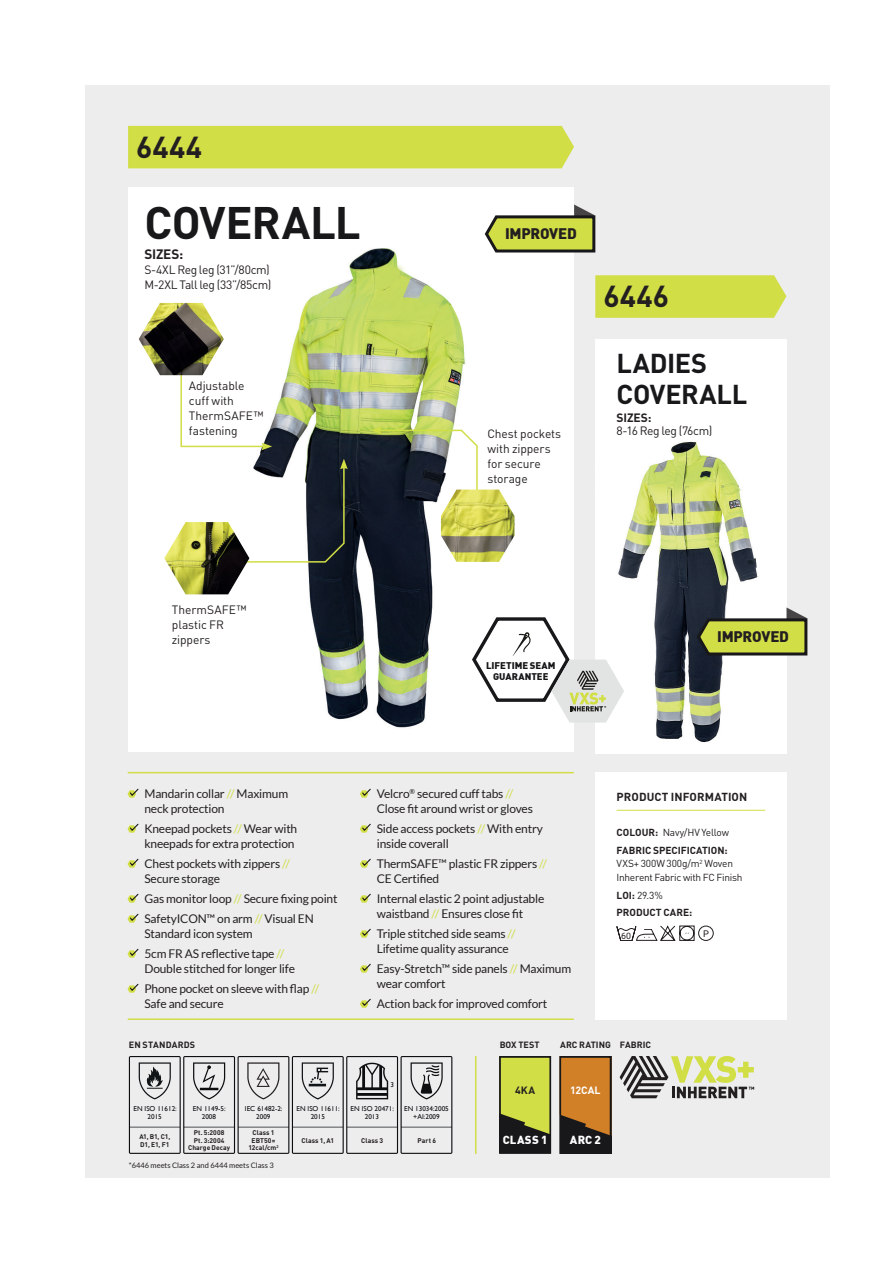
<style>
.page{position:relative;width:893px;height:1263px;background:#fff}
.page>*{position:absolute;margin:0;border:0;box-sizing:border-box;transform-origin:0 0}
.Product_Section_-_He{font:700 45px "DIN";letter-spacing:-.015em;color:#181719}
.t1{font:700 30px "DIN";letter-spacing:.01em;color:#231f20}
.Product_Section_-_He-2{font:700 27px "DIN";letter-spacing:-.005em;color:#181719}
.t2{font:900 15px "DIN";letter-spacing:-.02em;color:#231f20}
.Product_Section_-_He-3{font:700 13.5px "DIN";letter-spacing:-.015em;color:#231f20}
.t3{font:12px/15px "Lato";letter-spacing:-.015em;color:#231f20}
.Product_Section_-_He-4{font:12px/15px "DIN";letter-spacing:-.01em;color:#231f20}
.Product_Section_-_He-5{font:12px "DIN";letter-spacing:-.03em;color:#231f20}
.Product_Section_-_He-6{font:12px/13.6px "DIN";letter-spacing:-.035em;color:#231f20}
.t4{font:700 11.55px "DIN";letter-spacing:.01em;color:#231f20}
.t5{font:900 11.55px "DIN";letter-spacing:.02em;color:#fff}
.t6{font:700 10.5px "DIN";color:#fff}
.t7{font:700 10.5px "DIN";color:#231f20}
.t8{font:10.2px/13.5px "DIN";letter-spacing:-.025em;color:#231f20}
.t9{font:700 10.2px "DIN";color:#231f20}
.t10{font:900 9.6px "DIN";color:#181719}
.t11{font:9.3px "Roboto";color:#231f20}
.t12{font:700 9px "DIN";letter-spacing:.01em;color:#231f20}
.t13{font:8.85px "Roboto";color:#231f20}
.t14{font:7.5px "Lato";color:#231f20}
.t15{font:7.05px/8.6px "Gill Sans";color:#0c0e10;text-align:center}
.t16{font:700 6.75px/7.5px "DIN";letter-spacing:.01em;color:#231f20;text-align:center}
.t17{font:700 6.75px/7.5px "DIN";letter-spacing:-.015em;color:#231f20}
.s1{font-weight:700}
.s2{color:#d2de46}
</style>
<div class="page">
<div style="left:85px;top:85px;width:744px;height:1093px;background:#ededee"></div>
<div style="left:128px;top:187px;width:446px;height:564px;background:#fff"></div>
<img style="left:207px;top:248px;width:308px;height:480px">
<svg style="left:180px;top:352px;width:92px;height:98px"></svg>
<img style="left:139px;top:303px;width:85px;height:72px">
<svg style="left:127px;top:788px;width:12px;height:10px"></svg>
<svg style="left:127px;top:823px;width:12px;height:10px"></svg>
<svg style="left:127px;top:858px;width:12px;height:10px"></svg>
<svg style="left:127px;top:893px;width:12px;height:10px"></svg>
<svg style="left:127px;top:913px;width:12px;height:10px"></svg>
<svg style="left:127px;top:948px;width:12px;height:10px"></svg>
<svg style="left:127px;top:983px;width:12px;height:10px"></svg>
<svg style="left:360px;top:788px;width:11px;height:10px"></svg>
<svg style="left:360px;top:823px;width:11px;height:10px"></svg>
<svg style="left:360px;top:858px;width:11px;height:10px"></svg>
<svg style="left:360px;top:893px;width:11px;height:10px"></svg>
<svg style="left:360px;top:928px;width:11px;height:10px"></svg>
<svg style="left:360px;top:963px;width:11px;height:10px"></svg>
<svg style="left:360px;top:998px;width:11px;height:10px"></svg>
<div style="left:595px;top:339px;width:191px;height:415px;background:#fff"></div>
<img style="left:599px;top:441px;width:159px;height:301px">
<svg style="left:371px;top:427px;width:107px;height:89px"></svg>
<img style="left:441px;top:490px;width:73px;height:72px">
<svg style="left:214px;top:459px;width:134px;height:104px"></svg>
<img style="left:164px;top:522px;width:85px;height:72px">
<hr style="left:128px;top:772px;width:445px;height:1px;background:#d2de46">
<hr style="left:128px;top:1018px;width:445px;height:2px;background:#d2de46">
<div style="left:595px;top:772px;width:191px;height:247px;background:#fff"></div>
<hr style="left:617px;top:810px;width:148px;height:1px;background:#d2de46">
<div style="left:698px;top:926px;width:15px;height:15px;border:1px solid #231f20;border-radius:50%"></div>
<svg style="left:617px;top:926px;width:77px;height:15px"></svg>
<svg style="left:483px;top:205px;width:113px;height:49px"></svg>
<svg style="left:695px;top:607px;width:113px;height:50px"></svg>
<svg style="left:595px;top:275px;width:191px;height:43px;background:#d3de4d"></svg>
<div style="left:128px;top:126px;width:446px;height:42px;background:#d2de46"></div>
<div style="left:559px;top:1056px;width:52px;height:98px;background:#181719"></div>
<svg style="left:562px;top:1059px;width:46px;height:76px;background:#b87225"></svg>
<div style="left:559px;top:1056px;width:52px;height:98px;border:2px solid #181719"></div>
<div style="left:499px;top:1056px;width:52px;height:96px;background:#181719"></div>
<svg style="left:502px;top:1059px;width:46px;height:75px;background:#b8c33f"></svg>
<div style="left:499px;top:1056px;width:52px;height:98px;border:2px solid #181719"></div>
<hr style="left:475px;top:1056px;width:1px;height:98px;background:#d2de46">
<svg style="left:620px;top:1056px;width:134px;height:42px"></svg>
<svg style="left:129px;top:1056px;width:323px;height:98px"></svg>
<svg style="left:470px;top:614px;width:154px;height:108px"></svg>
<p class="t1" style="left:136px;top:127px;width:68px">6444</p>
<p class="Product_Section_-_He" style="left:144px;top:193px;width:218px">COVERALL</p>
<p class="Product_Section_-_He-3" style="left:144px;top:246px;width:41px">SIZES:</p>
<p class="Product_Section_-_He-5" style="left:144px;top:263px;width:127px">S-4XL Reg leg (31”/80cm)</p>
<p class="Product_Section_-_He-5" style="left:144px;top:278px;width:128px">M-2XL Tall leg (33”/85cm)</p>
<p class="Product_Section_-_He-4" style="left:189px;top:378px;width:76px">Adjustable cuff with<br>ThermSAFE™ fastening</p>
<p class="t2" style="left:505px;top:224px;width:73px">IMPROVED</p>
<p class="Product_Section_-_He-4" style="left:487px;top:425px;width:75px">Chest pockets with zippers for secure storage</p>
<p class="t1" style="left:603px;top:277px;width:67px">6446</p>
<p class="Product_Section_-_He-2" style="left:617px;top:346px;width:92px">LADIES</p>
<p class="Product_Section_-_He-2" style="left:617px;top:376px;width:132px">COVERALL</p>
<p class="Product_Section_-_He-6" style="left:617px;top:410px;width:97px"><span class="s1">SIZES:<br></span>8-16 Reg leg (76cm)</p>
<p class="Product_Section_-_He-4" style="left:172px;top:602px;width:76px">ThermSAFE™ plastic FR zippers</p>
<p class="t10" style="left:486px;top:659px;width:71px">LIFETIME SEAM</p>
<p class="t10" style="left:493px;top:670px;width:57px">GUARANTEE</p>
<p class="t2" style="left:717px;top:627px;width:73px">IMPROVED</p>
<p class="t3" style="left:144px;top:786px;width:145px">Mandarin collar <span class="s2">//</span> Maximum neck protection</p>
<p class="t3" style="left:144px;top:821px;width:154px">Kneepad pockets <span class="s2">//</span> Wear with kneepads for extra protection</p>
<p class="t3" style="left:144px;top:856px;width:147px">Chest pockets with zippers <span class="s2">//<br></span>Secure storage</p>
<p class="t3" style="left:144px;top:891px;width:195px">Gas monitor loop <span class="s2">//</span> Secure fixing point</p>
<p class="t3" style="left:144px;top:911px;width:171px">SafetyICON™ on arm <span class="s2">//</span> Visual EN<br>Standard icon system</p>
<p class="t3" style="left:144px;top:946px;width:152px">5cm FR AS reflective tape <span class="s2">//<br></span>Double stitched for longer life</p>
<p class="t3" style="left:144px;top:981px;width:176px">Phone pocket on sleeve with flap <span class="s2">//<br></span>Safe and secure</p>
<p class="t12" style="left:129px;top:1039px;width:68px">EN STANDARDS</p>
<p class="t3" style="left:377px;top:786px;width:158px">Velcro<sup>®</sup> secured cuff tabs <span class="s2">//<br></span>Close fit around wrist or gloves</p>
<p class="t3" style="left:377px;top:821px;width:168px">Side access pockets <span class="s2">//</span> With entry inside coverall</p>
<p class="t3" style="left:377px;top:856px;width:172px">ThermSAFE™ plastic FR zippers <span class="s2">//<br></span>CE Certified</p>
<p class="t3" style="left:377px;top:891px;width:169px">Internal elastic 2 point adjustable waistband <span class="s2">//</span> Ensures close fit</p>
<p class="t3" style="left:377px;top:926px;width:140px">Triple stitched side seams <span class="s2">//<br></span>Lifetime quality assurance</p>
<p class="t3" style="left:377px;top:961px;width:196px">Easy-Stretch™ side panels <span class="s2">//</span> Maximum wear comfort</p>
<p class="t3" style="left:377px;top:996px;width:172px">Action back for improved comfort</p>
<p class="t4" style="left:617px;top:790px;width:132px">PRODUCT INFORMATION</p>
<p class="t8" style="left:617px;top:825px;width:114px"><span class="s1">COLOUR:</span> Navy/HV Yellow</p>
<p class="t8" style="left:617px;top:843px;width:127px"><span class="s1">FABRIC SPECIFICATION:<br></span>VXS+ 300W 300g/m<sup>2</sup> Woven<br>Inherent Fabric with FC Finish</p>
<p class="t8" style="left:617px;top:888px;width:48px"><span class="s1">LOI:</span> 29.3%</p>
<p class="t9" style="left:617px;top:906px;width:77px">PRODUCT CARE:</p>
<p class="t13" style="left:621px;top:929px;width:11px">60</p>
<p class="t11" style="left:703px;top:927px;width:7px">P</p>
<p class="t15" style="left:390px;top:1081px;width:5px">3</p>
<p class="t12" style="left:500px;top:1039px;width:42px">BOX TEST</p>
<p class="t12" style="left:560px;top:1039px;width:52px">ARC RATING</p>
<p class="t12" style="left:620px;top:1039px;width:33px">FABRIC</p>
<p class="t7" style="left:515px;top:1083px;width:21px">4KA</p>
<p class="t6" style="left:570px;top:1083px;width:32px">12CAL</p>
<p class="t15" style="left:133px;top:1104px;width:45px">EN ISO 11612:<br>2015</p>
<p class="t15" style="left:193px;top:1104px;width:34px">EN 1149-5:<br>2008</p>
<p class="t15" style="left:245px;top:1104px;width:39px">IEC 61482-2:<br>2009</p>
<p class="t15" style="left:296px;top:1104px;width:45px">EN ISO 11611:<br>2015</p>
<p class="t15" style="left:351px;top:1104px;width:45px">EN ISO 20471:<br>2013</p>
<p class="t15" style="left:404px;top:1104px;width:46px">EN 13034:2005 +AI:2009</p>
<p class="t17" style="left:139px;top:1132px;width:32px">A1, B1, C1,<br>D1, E1, F1</p>
<p class="t16" style="left:194px;top:1129px;width:32px">Pt. 5:2008</p>
<p class="t16" style="left:194px;top:1136px;width:32px">Pt. 3:2004</p>
<p class="t16" style="left:188px;top:1144px;width:43px">Charge Decay</p>
<p class="t16" style="left:248px;top:1129px;width:32px">Class 1<br>EBT50=<br>12cal/cm<sup>2</sup></p>
<p class="t16" style="left:302px;top:1136px;width:34px">Class 1, A1</p>
<p class="t16" style="left:361px;top:1136px;width:23px">Class 3</p>
<p class="t16" style="left:418px;top:1136px;width:20px">Part 6</p>
<p class="t5" style="left:503px;top:1132px;width:46px">CLASS 1</p>
<p class="t5" style="left:570px;top:1132px;width:33px">ARC 2</p>
<p class="t14" style="left:129px;top:1161px;width:147px">*6446 meets Class 2 and 6444 meets Class 3</p>
</div>
